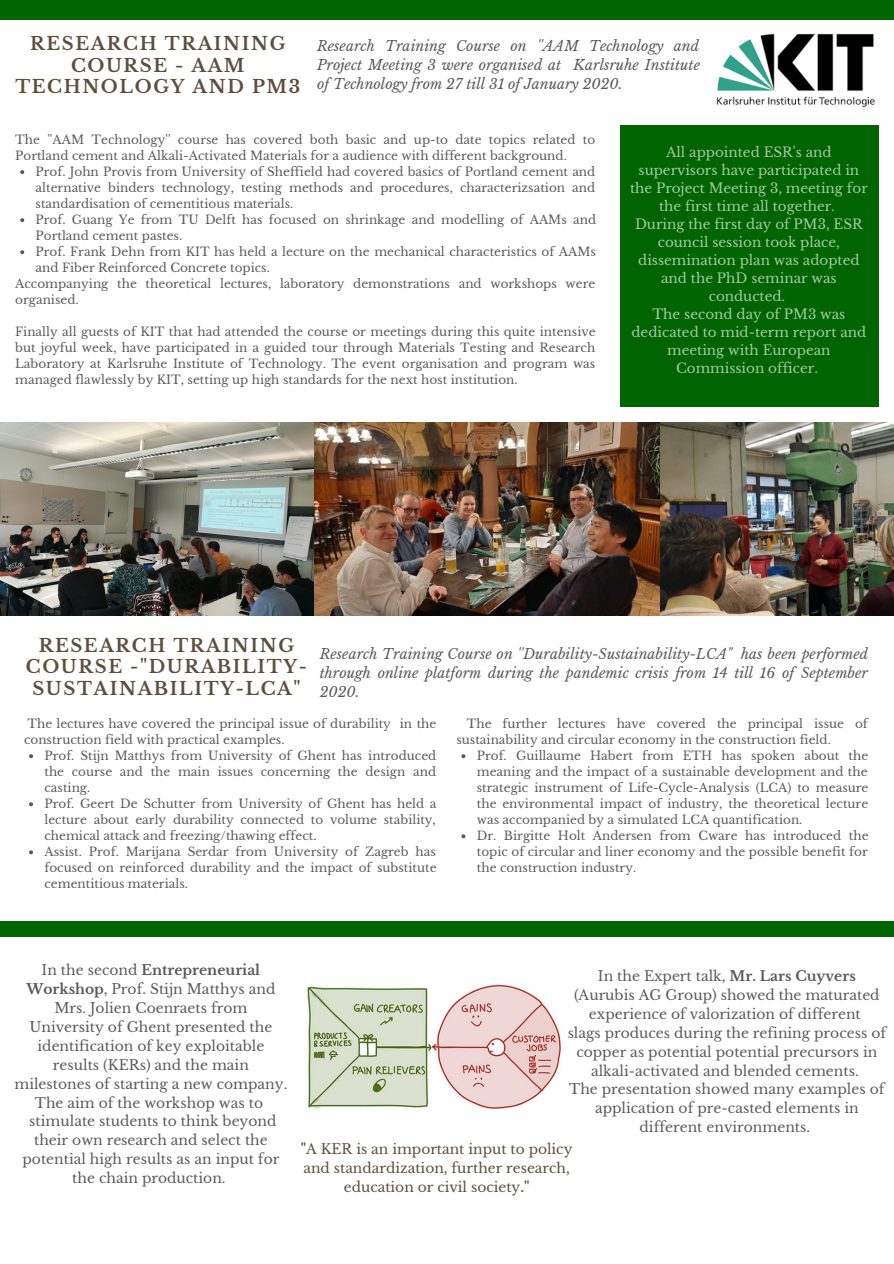
<style>
.page{position:relative;width:894px;height:1264px;background:#fff}
.page>*{position:absolute;margin:0;border:0;box-sizing:border-box;transform-origin:0 0}
.t1{font:700 18px/21.5px "Libre Baskerville";letter-spacing:.09em;color:#5e4f3c;text-align:center}
.t2{font:italic 14.1px/19.2px "Libre Baskerville";color:#000;text-align:justify}
.t3{font:13.95px/18.9px "Libre Baskerville";color:#000;text-align:center}
.t4{font:13.8px/19.2px "Libre Baskerville";color:#5e4f3c;text-align:center}
.t5{font:13.5px/18px "Libre Baskerville";color:#fff;text-align:center}
.t6{font:12px/16px "Libre Baskerville";color:#000}
.s1{font-weight:700}
</style>
<div class="page">
<div style="left:0;top:1px;width:893px;height:19px;background:#006501"></div>
<img style="left:716px;top:33px;width:159px;height:75px">
<div style="left:0;top:921px;width:893px;height:15px;background:#006501"></div>
<div style="left:619px;top:126px;width:259px;height:281px;background:#006501"></div>
<svg style="left:20px;top:170px;width:4px;height:4px"></svg>
<svg style="left:20px;top:218px;width:4px;height:4px"></svg>
<svg style="left:20px;top:250px;width:4px;height:4px"></svg>
<svg style="left:29px;top:754px;width:4px;height:4px"></svg>
<svg style="left:29px;top:802px;width:4px;height:4px"></svg>
<svg style="left:29px;top:850px;width:4px;height:4px"></svg>
<img style="left:0;top:422px;width:893px;height:193px">
<svg style="left:461px;top:754px;width:4px;height:4px"></svg>
<svg style="left:461px;top:834px;width:4px;height:4px"></svg>
<img style="left:306px;top:984px;width:255px;height:125px">
<h1 class="t1" style="left:15px;top:33px;width:286px">RESEARCH TRAINING<br>COURSE - AAM<br>TECHNOLOGY AND PM3</h1>
<p class="t2" style="left:317px;top:36px;width:384px">Research Training Course on ''AAM Technology and Project Meeting 3 were organised at Karlsruhe Institute of Technology from 27 till 31 of January 2020.</p>
<p class="t6" style="left:15px;top:132px;width:581px">The ''AAM Technology'' course has covered both basic and up-to date topics related to<br>Portland cement and Alkali-Activated Materials for a audience with different background.</p>
<p class="t6" style="left:36px;top:164px;width:562px">Prof. John Provis from University of Sheffield had covered basics of Portland cement and alternative binders technology, testing methods and procedures, characterizsation and standardisation of cementitious materials.<br>Prof. Guang Ye from TU Delft has focused on shrinkage and modelling of AAMs and Portland cement pastes.<br>Prof. Frank Dehn from KIT has held a lecture on the mechanical characteristics of AAMs and Fiber Reinforced Concrete topics.</p>
<p class="t6" style="left:15px;top:276px;width:581px">Accompanying the theoretical lectures, laboratory demonstrations and workshops were organised.</p>
<p class="t6" style="left:15px;top:324px;width:581px;text-align:justify">Finally all guests of KIT that had attended the course or meetings during this quite intensive but joyful week, have participated in a guided tour through Materials Testing and Research Laboratory at Karlsruhe Institute of Technology. The event organisation and program was managed flawlessly by KIT, setting up high standards for the next host institution.</p>
<p class="t5" style="left:629px;top:143px;width:239px">All appointed ESR's and supervisors have participated in the Project Meeting 3, meeting for the first time all together.<br>During the first day of PM3, ESR council session took place, dissemination plan was adopted and the PhD seminar was conducted.<br>The second day of PM3 was dedicated to mid-term report and meeting with European<br>Commission officer.</p>
<h1 class="t1" style="left:26px;top:635px;width:282px">RESEARCH TRAINING<br>COURSE -"DURABILITY-<br>SUSTAINABILITY-LCA"</h1>
<p class="t2" style="left:319px;top:644px;width:550px">Research Training Course on ''Durability-Sustainability-LCA" has been performed through online platform during the pandemic crisis from 14 till 16 of September 2020.</p>
<p class="t6" style="left:24px;top:716px;width:414px">The lectures have covered the principal issue of durability in the construction field with practical examples.</p>
<p class="t6" style="left:44px;top:748px;width:393px">Prof. Stijn Matthys from University of Ghent has introduced the course and the main issues concerning the design and casting.<br>Prof. Geert De Schutter from University of Ghent has held a lecture about early durability connected to volume stability, chemical attack and freezing/thawing effect.<br>Assist. Prof. Marijana Serdar from University of Zagreb has focused on reinforced durability and the impact of substitute cementitious materials.</p>
<p class="t6" style="left:456px;top:716px;width:413px;text-indent:10px">The further lectures have covered the principal issue of sustainability and circular economy in the construction field.</p>
<p class="t6" style="left:476px;top:748px;width:393px">Prof. Guillaume Habert from ETH has spoken about the meaning and the impact of a sustainable development and the strategic instrument of Life-Cycle-Analysis (LCA) to measure the environmental impact of industry, the theoretical lecture was accompanied by a simulated LCA quantification.<br>Dr. Birgitte Holt Andersen from Cware has introduced the topic of circular and liner economy and the possible benefit for the construction industry.</p>
<p class="t3" style="left:14px;top:961px;width:274px">In the second <span class="s1">Entrepreneurial<br>Workshop</span>, Prof. Stijn Matthys and<br>Mrs. Jolien Coenraets from<br>University of Ghent presented the identification of key exploitable results (KERs) and the main milestones of starting a new company.<br>The aim of the workshop was to stimulate students to think beyond their own research and select the potential high results as an input for the chain production.</p>
<p class="t3" style="left:567px;top:966px;width:320px">In the Expert talk, <span class="s1">Mr. Lars Cuyvers </span>(Aurubis AG Group) showed the maturated experience of valorization of different<br>slags produces during the refining process of copper as potential potential precursors in alkali-activated and blended cements.<br>The presentation showed many examples of application of pre-casted elements in different environments.</p>
<p class="t4" style="left:300px;top:1139px;width:273px"><span class="s1">"</span>A KER is an important input to policy and standardization, further research, education or civil society<span class="s1">."</span></p>
</div>
